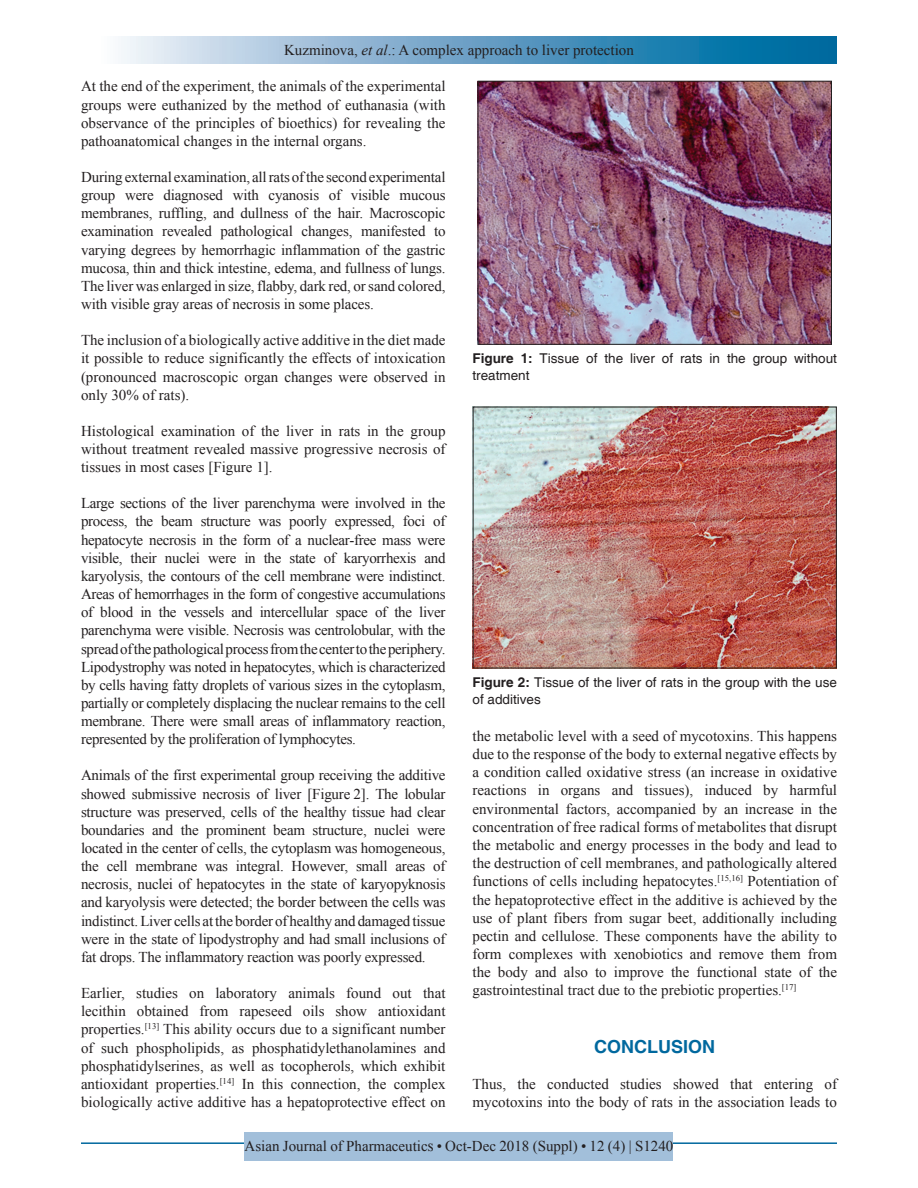
<style>
.page{position:relative;width:918px;height:1188px;background:#fff}
.page>*{position:absolute;margin:0;border:0;box-sizing:border-box;transform-origin:0 0}
.t1{font:700 18px "Helvetica";color:#00689e}
.TX{font:15px/18.1px "Times New Roman";color:#231f20;text-align:justify}
.FGC{font:13.5px/16.5px "Helvetica";color:#231f20}
.s1{font-style:italic}
.s2{font-weight:700}
</style>
<div class="page">
<div style="left:81px;top:37px;width:756px;height:27px;background:linear-gradient(to right,#fcf4fb,#005d99)"></div>
<hr style="left:81px;top:1142px;width:756px;height:2px;background:#00689e">
<div style="left:245px;top:1132px;width:428px;height:28px;background:#a2bfda"></div>
<img style="left:475px;top:409px;width:360px;height:257px">
<div style="left:473px;top:407px;width:364px;height:261px;border:1px solid #231f20"></div>
<img style="left:480px;top:83px;width:350px;height:260px">
<div style="left:478px;top:81px;width:354px;height:264px;border:1px solid #231f20"></div>
<p class="TX" style="left:284px;top:41px;width:351px">Kuzminova, <span class="s1">et al</span>.: A complex approach to liver protection</p>
<p class="TX" style="left:81px;top:77px;width:366px">At the end of the experiment, the animals of the experimental groups were euthanized by the method of euthanasia (with observance of the principles of bioethics) for revealing the pathoanatomical changes in the internal organs.</p>
<p class="TX" style="left:81px;top:167px;width:366px">During external examination, all rats of the second experimental group were diagnosed with cyanosis of visible mucous membranes, ruffling, and dullness of the hair. Macroscopic examination revealed pathological changes, manifested to varying degrees by hemorrhagic inflammation of the gastric mucosa, thin and thick intestine, edema, and fullness of lungs.<br>The liver was enlarged in size, flabby, dark red, or sand colored, with visible gray areas of necrosis in some places.</p>
<p class="TX" style="left:81px;top:331px;width:366px">The inclusion of a biologically active additive in the diet made it possible to reduce significantly the effects of intoxication (pronounced macroscopic organ changes were observed in only 30% of rats).</p>
<p class="TX" style="left:81px;top:421px;width:366px">Histological examination of the liver in rats in the group without treatment revealed massive progressive necrosis of tissues in most cases [Figure 1].</p>
<p class="TX" style="left:81px;top:494px;width:366px">Large sections of the liver parenchyma were involved in the process, the beam structure was poorly expressed, foci of hepatocyte necrosis in the form of a nuclear-free mass were visible, their nuclei were in the state of karyorrhexis and karyolysis, the contours of the cell membrane were indistinct.<br>Areas of hemorrhages in the form of congestive accumulations of blood in the vessels and intercellular space of the liver parenchyma were visible. Necrosis was centrolobular, with the spread of the pathological process from the center to the periphery.<br>Lipodystrophy was noted in hepatocytes, which is characterized by cells having fatty droplets of various sizes in the cytoplasm, partially or completely displacing the nuclear remains to the cell membrane. There were small areas of inflammatory reaction, represented by the proliferation of lymphocytes.</p>
<p class="TX" style="left:81px;top:766px;width:366px">Animals of the first experimental group receiving the additive showed submissive necrosis of liver [Figure 2]. The lobular structure was preserved, cells of the healthy tissue had clear boundaries and the prominent beam structure, nuclei were located in the center of cells, the cytoplasm was homogeneous, the cell membrane was integral. However, small areas of necrosis, nuclei of hepatocytes in the state of karyopyknosis and karyolysis were detected; the border between the cells was indistinct. Liver cells at the border of healthy and damaged tissue were in the state of lipodystrophy and had small inclusions of fat drops. The inflammatory reaction was poorly expressed.</p>
<p class="TX" style="left:81px;top:984px;width:366px">Earlier, studies on laboratory animals found out that lecithin obtained from rapeseed oils show antioxidant properties.<sup>[13]</sup> This ability occurs due to a significant number of such phospholipids, as phosphatidylethanolamines and phosphatidylserines, as well as tocopherols, which exhibit antioxidant properties.<sup>[14]</sup> In this connection, the complex biologically active additive has a hepatoprotective effect on</p>
<p class="FGC" style="left:472px;top:351px;width:366px"><span class="s2">Figure 1:</span> Tissue of the liver of rats in the group without treatment</p>
<p class="FGC" style="left:472px;top:675px;width:366px"><span class="s2">Figure 2:</span> Tissue of the liver of rats in the group with the use of additives</p>
<p class="TX" style="left:472px;top:726px;width:366px">the metabolic level with a seed of mycotoxins. This happens due to the response of the body to external negative effects by a condition called oxidative stress (an increase in oxidative reactions in organs and tissues), induced by harmful environmental factors, accompanied by an increase in the concentration of free radical forms of metabolites that disrupt the metabolic and energy processes in the body and lead to the destruction of cell membranes, and pathologically altered functions of cells including hepatocytes.<sup>[15,16]</sup> Potentiation of the hepatoprotective effect in the additive is achieved by the use of plant fibers from sugar beet, additionally including pectin and cellulose. These components have the ability to form complexes with xenobiotics and remove them from the body and also to improve the functional state of the gastrointestinal tract due to the prebiotic properties.<sup>[17]</sup></p>
<h1 class="t1" style="left:594px;top:1035px;width:122px">CONCLUSION</h1>
<p class="TX" style="left:472px;top:1074px;width:366px">Thus, the conducted studies showed that entering of mycotoxins into the body of rats in the association leads to</p>
<p class="TX" style="left:245px;top:1137px;width:430px">Asian Journal of Pharmaceutics • Oct-Dec 2018 (Suppl) • 12 (4) | S1240</p>
</div>
